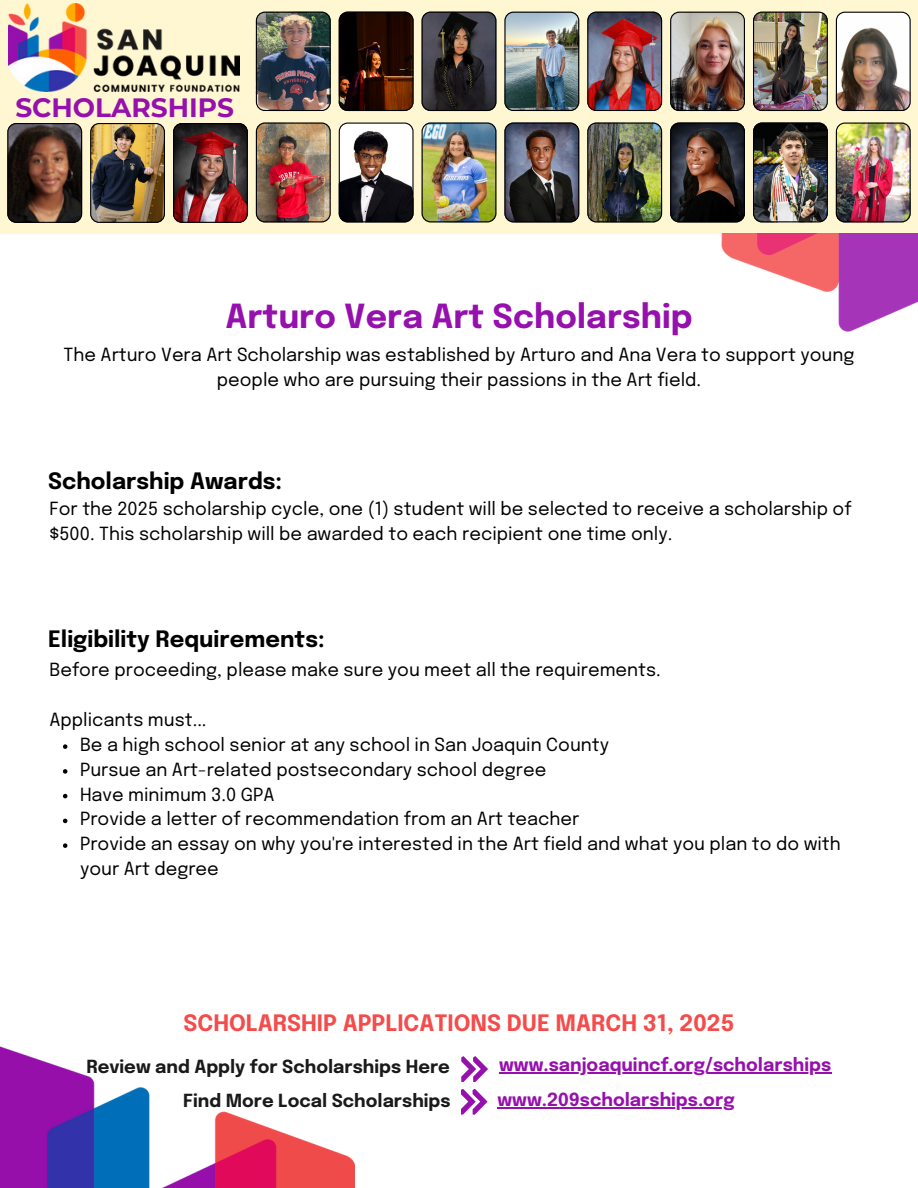
<style>
.page{position:relative;width:918px;height:1188px;background:#fff}
.page>*{position:absolute;margin:0;border:0;box-sizing:border-box;transform-origin:0 0}
.t1{font:700 33px "Epilogue";color:#9610ad}
.t2{font:700 26.4px "Montserrat";color:#9610ad}
.t3{font:700 22.5px "Epilogue";color:#000}
.t4{font:700 22.5px "Epilogue";color:#f44c4b}
.t5{font:18px/24.8px "Epilogue";color:#000}
.t6{font:700 18px "Epilogue";color:#1a1a1a}
.t7{font:700 18px "Epilogue";color:#9610ad}
</style>
<div class="page">
<div style="left:0;top:0;width:918px;height:234px;background:#fff7d1"></div>
<img style="left:9px;top:4px;width:230px;height:87px">
<img style="left:90px;top:123px;width:75px;height:100px">
<img style="left:173px;top:123px;width:75px;height:100px">
<img style="left:836px;top:123px;width:75px;height:99px">
<img style="left:753px;top:123px;width:75px;height:99px">
<svg style="left:670px;top:123px;width:75px;height:99px;background:#342927"></svg>
<img style="left:587px;top:123px;width:75px;height:99px">
<img style="left:504px;top:123px;width:75px;height:99px">
<img style="left:422px;top:123px;width:74px;height:99px">
<svg style="left:339px;top:123px;width:75px;height:99px;background:#7d7878"></svg>
<img style="left:256px;top:123px;width:75px;height:99px">
<svg style="left:7px;top:123px;width:75px;height:100px;background:#4b352b"></svg>
<img style="left:256px;top:12px;width:75px;height:99px">
<svg style="left:339px;top:12px;width:75px;height:99px;background:#301206"></svg>
<svg style="left:422px;top:12px;width:74px;height:99px;background:#353134"></svg>
<img style="left:504px;top:12px;width:75px;height:99px">
<img style="left:587px;top:12px;width:75px;height:99px">
<img style="left:670px;top:12px;width:75px;height:99px">
<img style="left:753px;top:12px;width:75px;height:99px">
<img style="left:836px;top:12px;width:75px;height:99px">
<svg style="left:63px;top:744px;width:4px;height:5px"></svg>
<svg style="left:63px;top:769px;width:4px;height:5px"></svg>
<svg style="left:63px;top:794px;width:4px;height:4px"></svg>
<svg style="left:63px;top:819px;width:4px;height:4px"></svg>
<svg style="left:63px;top:843px;width:4px;height:5px"></svg>
<img style="left:721px;top:233px;width:197px;height:98px">
<img style="left:0;top:1046px;width:354px;height:142px">
<hr style="left:498px;top:1107px;width:237px;height:1px;background:#9610ad">
<svg style="left:461px;top:1089px;width:26px;height:26px"></svg>
<svg style="left:461px;top:1056px;width:27px;height:26px"></svg>
<hr style="left:499px;top:1073px;width:322px;height:1px;background:#9610ad">
<p class="t2" style="left:15px;top:91px;width:220px">SCHOLARSHIPS</p>
<p class="t1" style="left:225px;top:302px;width:469px">Arturo Vera Art Scholarship</p>
<h1 class="t5" style="left:64px;top:344px;width:792px;text-align:center">The Arturo Vera Art Scholarship was established by Arturo and Ana Vera to support young people who are pursuing their passions in the Art field.</h1>
<p class="t3" style="left:48px;top:471px;width:236px">Scholarship Awards:</p>
<p class="t5" style="left:49px;top:498px;width:804px">For the 2025 scholarship cycle, one (1) student will be selected to receive a scholarship of $500. This scholarship will be awarded to each recipient one time only.</p>
<p class="t3" style="left:48px;top:629px;width:278px">Eligibility Requirements:</p>
<p class="t5" style="left:49px;top:658px;width:613px">Before proceeding, please make sure you meet all the requirements.</p>
<p class="t5" style="left:49px;top:709px;width:159px">Applicants must...</p>
<p class="t5" style="left:80px;top:734px;width:531px">Be a high school senior at any school in San Joaquin County</p>
<h4 class="t5" style="left:80px;top:759px;width:468px">Pursue an Art-related postsecondary school degree</h4>
<p class="t5" style="left:80px;top:783px;width:196px">Have minimum 3.0 GPA</p>
<h4 class="t5" style="left:80px;top:808px;width:501px">Provide a letter of recommendation from an Art teacher</h4>
<p class="t5" style="left:80px;top:833px;width:762px">Provide an essay on why you're interested in the Art field and what you plan to do with your Art degree</p>
<p class="t4" style="left:183px;top:1013px;width:552px">SCHOLARSHIP APPLICATIONS DUE MARCH 31, 2025</p>
<h5 class="t6" style="left:86px;top:1059px;width:365px">Review and Apply for Scholarships Here</h5>
<p class="t7" style="left:499px;top:1057px;width:334px">www.sanjoaquincf.org/scholarships</p>
<h3 class="t6" style="left:183px;top:1093px;width:269px">Find More Local Scholarships</h3>
<p class="t7" style="left:498px;top:1092px;width:239px">www.209scholarships.org</p>
</div>
